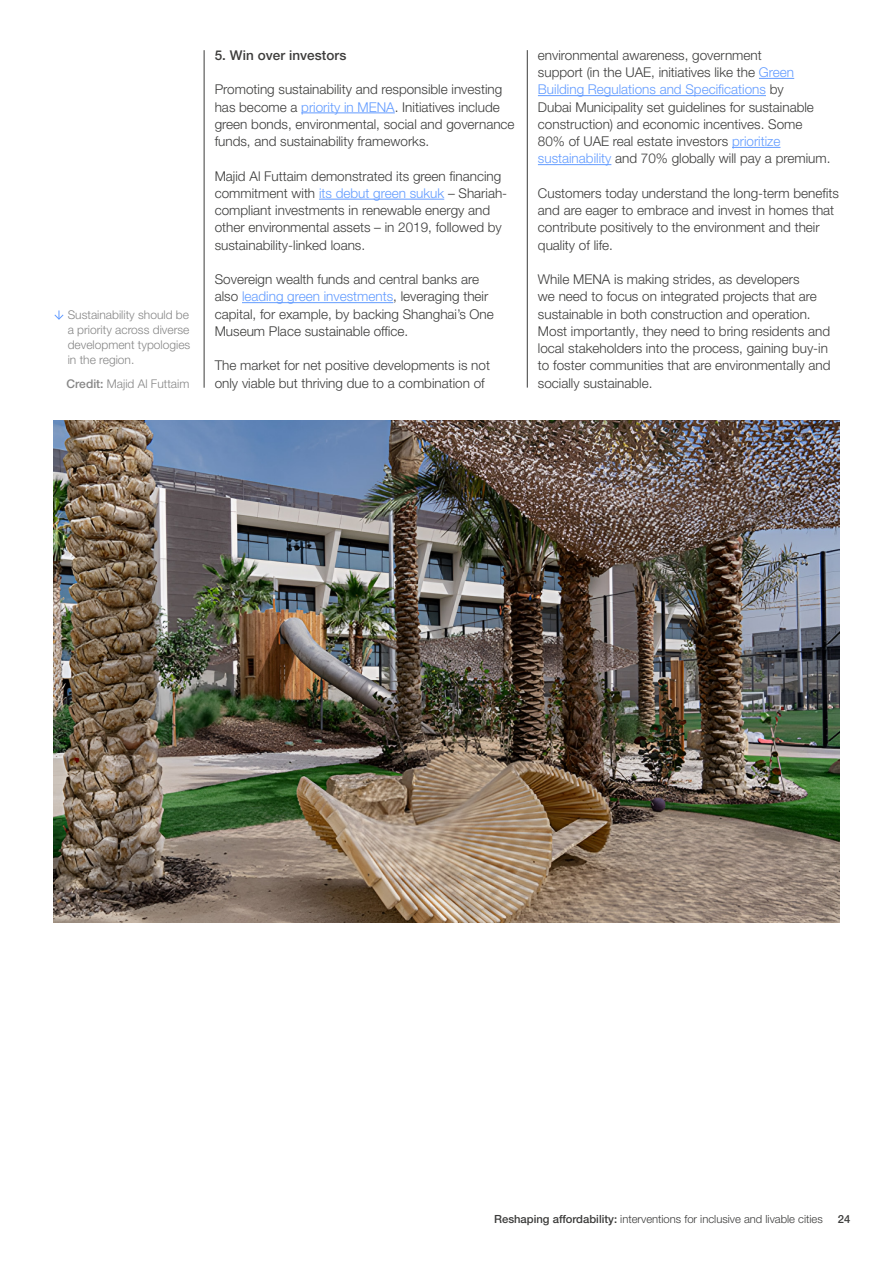
<style>
.page{position:relative;width:893px;height:1263px;background:#fff}
.page>*{position:absolute;margin:0;border:0;box-sizing:border-box;transform-origin:0 0}
.t1{font:300 13.5px/17.2px "Helvetica Neue LT Pro";color:#3c3c3b}
.t2{font:500 13.5px "Helvetica Neue LT Pro";letter-spacing:.005em;color:#3d3c3b}
.t3{font:300 12px/15px "Helvetica Neue LT Pro";color:#878787;text-align:justify}
.t4{font:300 11.25px "Helvetica Neue LT Pro";color:#3c3c3b}
.t5{font:500 11.25px "Helvetica Neue LT Pro";color:#3c3c3b}
.s1{font-weight:500}
.s2{color:#639cff}
</style>
<div class="page">
<hr style="left:204px;top:50px;width:1px;height:338px;background:#3c3c3b">
<hr style="left:301px;top:113px;width:94px;height:1px;background:#639cff">
<hr style="left:319px;top:199px;width:125px;height:1px;background:#639cff">
<hr style="left:242px;top:302px;width:151px;height:1px;background:#639cff">
<hr style="left:759px;top:78px;width:35px;height:1px;background:#639cff">
<hr style="left:538px;top:95px;width:228px;height:1px;background:#639cff">
<hr style="left:732px;top:147px;width:48px;height:1px;background:#639cff">
<hr style="left:538px;top:164px;width:73px;height:1px;background:#639cff">
<hr style="left:527px;top:50px;width:1px;height:338px;background:#3c3c3b">
<img style="left:53px;top:421px;width:787px;height:501px">
<svg style="left:54px;top:310px;width:10px;height:10px"></svg>
<p class="t3" style="left:68px;top:307px;width:124px">Sustainability should be a priority across diverse development typologies in the region.</p>
<p class="t3" style="left:67px;top:376px;width:124px"><span class="s1">Credit:</span> Majid Al Futtaim</p>
<p class="t2" style="left:215px;top:47px;width:133px">5. Win over investors</p>
<p class="t1" style="left:215px;top:81px;width:301px">Promoting sustainability and responsible investing has become a <span class="s2">priority in MENA</span>. Initiatives include green bonds, environmental, social and governance funds, and sustainability frameworks.</p>
<p class="t1" style="left:215px;top:167px;width:294px">Majid Al Futtaim demonstrated its green financing commitment with <span class="s2">its debut green sukuk</span> – Shariah&shy;compliant investments in renewable energy and other environmental assets – in 2019, followed by sustainability-linked loans.</p>
<p class="t1" style="left:215px;top:270px;width:281px">Sovereign wealth funds and central banks are also <span class="s2">leading green investments</span>, leveraging their capital, for example, by backing Shanghai’s One Museum Place sustainable office.</p>
<p class="t1" style="left:215px;top:357px;width:277px">The market for net positive developments is not only viable but thriving due to a combination of</p>
<p class="t1" style="left:538px;top:46px;width:294px">environmental awareness, government<br>support (in the UAE, initiatives like the <span class="s2">Green Building Regulations and Specifications</span> by<br>Dubai Municipality set guidelines for sustainable construction) and economic incentives. Some 80% of UAE real estate investors <span class="s2">prioritize sustainability</span> and 70% globally will pay a premium.</p>
<p class="t1" style="left:538px;top:184px;width:303px">Customers today understand the long-term benefits and are eager to embrace and invest in homes that contribute positively to the environment and their quality of life.</p>
<p class="t1" style="left:538px;top:270px;width:294px">While MENA is making strides, as developers<br>we need to focus on integrated projects that are sustainable in both construction and operation.<br>Most importantly, they need to bring residents and local stakeholders into the process, gaining buy-in to foster communities that are environmentally and socially sustainable.</p>
<p class="t4" style="left:494px;top:1212px;width:330px"><span class="s1">Reshaping affordability:</span> interventions for inclusive and livable cities</p>
<p class="t5" style="left:838px;top:1212px;width:14px">24</p>
</div>
